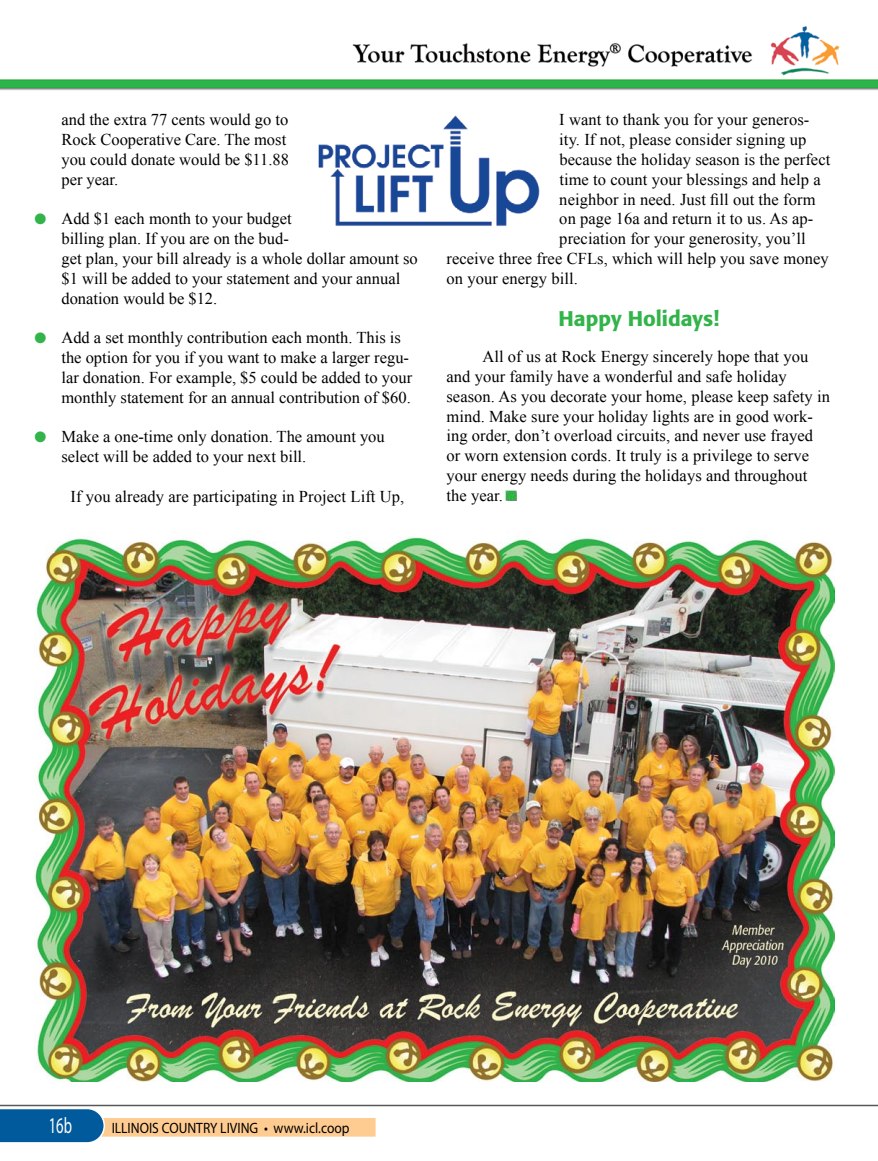
<style>
.page{position:relative;width:878px;height:1161px;background:#fff}
.page>*{position:absolute;margin:0;border:0;box-sizing:border-box;transform-origin:0 0}
.t1{font:22.5px "Myriad Pro";color:#fff;scale:.65 1}
.t2{font:500 21px "Formata";color:#32b44a}
.t3{font:16.5px/19.8px "Times New Roman";letter-spacing:.005em;color:#000}
.t4{font:15px "Myriad Pro";color:#000;scale:.9 1}
.s1{color:#32b44a}
.s2{font-style:inherit}
</style>
<div class="page">
<svg style="left:0;top:1109px;width:375px;height:34px"></svg>
<hr style="left:0;top:1105px;width:878px;height:1px;background:#58595b">
<img style="left:0;top:26px;width:878px;height:64px">
<img style="left:34px;top:537px;width:800px;height:545px">
<img style="left:318px;top:115px;width:222px;height:111px">
<svg style="left:506px;top:490px;width:10px;height:11px"></svg>
<p class="t3" style="left:61px;top:110px;width:229px">and the extra 77 cents would go to<br>Rock Cooperative Care. The most you could donate would be $11.88 per year.</p>
<p class="t3" style="left:61px;top:209px;width:358px;text-indent:-27px"><span class="s1">●</span> Add $1 each month to your budget<br>billing plan. If you are on the bud-<br>get plan, your bill already is a whole dollar amount so $1 will be added to your statement and your annual donation would be $12.</p>
<p class="t3" style="left:61px;top:328px;width:352px;text-indent:-27px"><span class="s1">●</span> Add a set monthly contribution each month. This is the option for you if you want to make a larger regu&shy;lar donation. For example, $5 could be added to your monthly statement for an annual contribution of $60.</p>
<p class="t3" style="left:61px;top:427px;width:325px;text-indent:-27px"><span class="s1">●</span> Make a one-time only donation. The amount you select will be added to your next bill.</p>
<p class="t3" style="left:70px;top:486px;width:335px">If you already are participating in Project Lift Up,</p>
<p class="t3" style="left:559px;top:110px;width:251px">I want to thank you for your generos-</p>
<p class="t3" style="left:559px;top:130px;width:248px">ity. If not, please consider signing up</p>
<p class="t3" style="left:559px;top:149px;width:272px">because the holiday season is the perfect</p>
<p class="t3" style="left:559px;top:169px;width:263px">time to count your blessings and help a</p>
<p class="t3" style="left:559px;top:189px;width:258px">neighbor in need. Just fill out the form</p>
<p class="t3" style="left:559px;top:209px;width:256px">on page <span class="s2">16a</span> and return it to us. As ap-</p>
<p class="t3" style="left:559px;top:229px;width:248px">preciation for your generosity, you’ll</p>
<p class="t3" style="left:446px;top:248px;width:384px">receive three free CFLs, which will help you save money</p>
<p class="t3" style="left:446px;top:268px;width:133px">on your energy bill.</p>
<p class="t2" style="left:558px;top:305px;width:162px">Happy Holidays!</p>
<p class="t3" style="left:446px;top:347px;width:385px;text-indent:36px">All of us at Rock Energy sincerely hope that you and your family have a wonderful and safe holiday season. As you decorate your home, please keep safety in mind. Make sure your holiday lights are in good work&shy;ing order, don’t overload circuits, and never use frayed or worn extension cords. It truly is a privilege to serve your energy needs during the holidays and throughout the year.</p>
<h1 class="t1" style="left:49px;top:1112px;width:37px">16b</h1>
<p class="t4" style="left:112px;top:1119px;width:266px">ILLINOIS COUNTRY LIVING • www.icl.coop</p>
</div>
